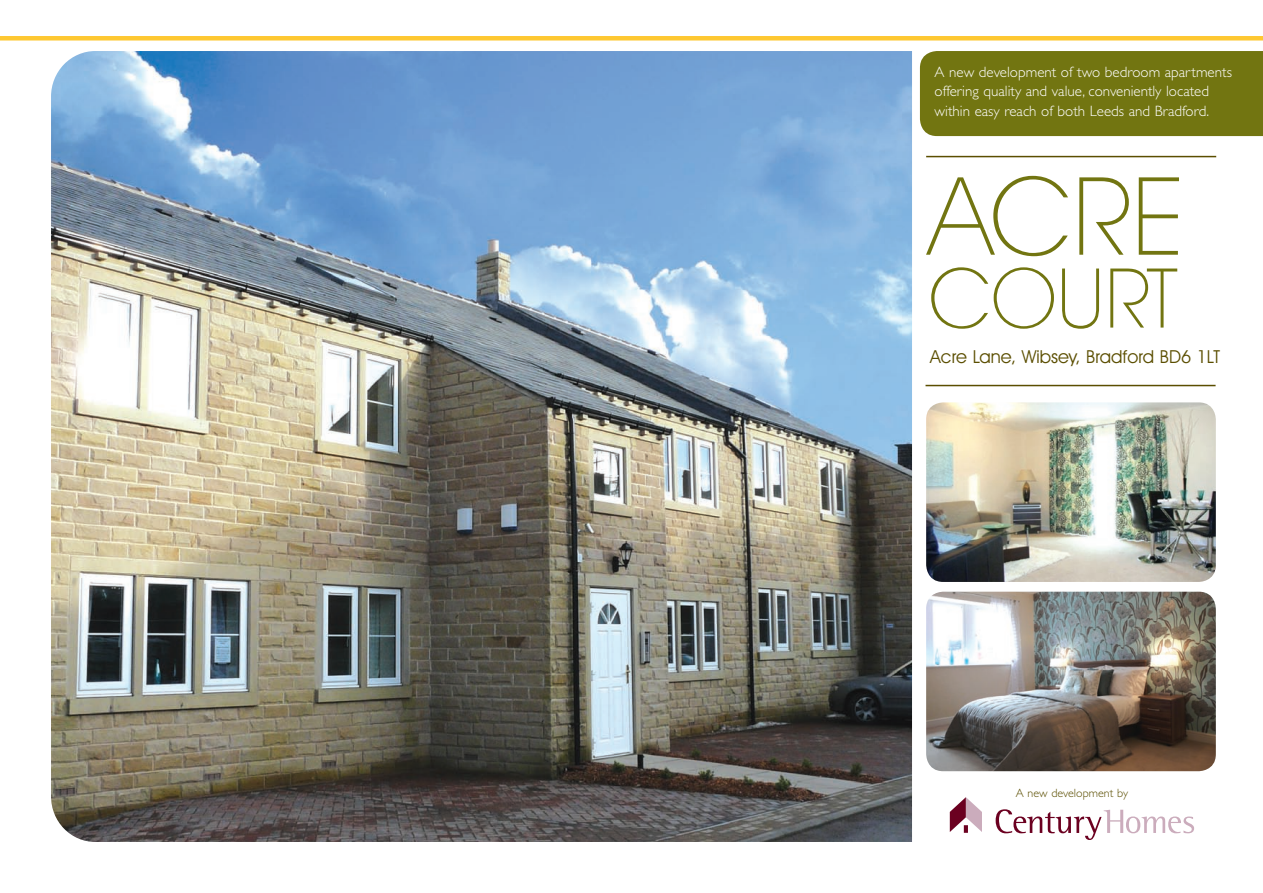
<style>
.page{position:relative;width:1263px;height:893px;background:#fff}
.page>*{position:absolute;margin:0;border:0;box-sizing:border-box;transform-origin:0 0}
.t1{font:200 108.75px "Avant Garde IT Cby BT";color:#727511}
.t2{font:200 83.1px "Avant Garde IT Cby BT";color:#727511}
.t3{font:18px "Avant Garde IT Cby BT";color:#5b4e00}
.t4{font:300 15px/19.5px "Gill Sans";color:#fff}
.t5{font:300 12px "Gill Sans";color:#5b4e00}
</style>
<div class="page">
<img style="left:51px;top:51px;width:861px;height:791px">
<svg style="left:950px;top:797px;width:32px;height:36px"></svg>
<svg style="left:996px;top:809px;width:198px;height:31px"></svg>
<div style="left:0;top:36px;width:1263px;height:5px;background:#fec831"></div>
<hr style="left:925px;top:385px;width:290px;height:1px;background:#5b4e00">
<hr style="left:926px;top:156px;width:290px;height:1px;background:#5b4e00">
<div style="left:920px;top:51px;width:343px;height:85px;background:#727511"></div>
<img style="left:926px;top:402px;width:290px;height:180px">
<img style="left:926px;top:592px;width:290px;height:179px">
<p class="t4" style="left:934px;top:62px;width:299px">A new development of two bedroom apartments offering quality and value, conveniently located within easy reach of both Leeds and Bradford.</p>
<h1 class="t1" style="left:929px;top:150px;width:257px">ACRE</h1>
<h2 class="t2" style="left:929px;top:248px;width:250px">COURT</h2>
<p class="t3" style="left:930px;top:346px;width:292px">Acre Lane, Wibsey, Bradford BD6 1LT</p>
<p class="t5" style="left:1016px;top:786px;width:114px">A new development by</p>
</div>
